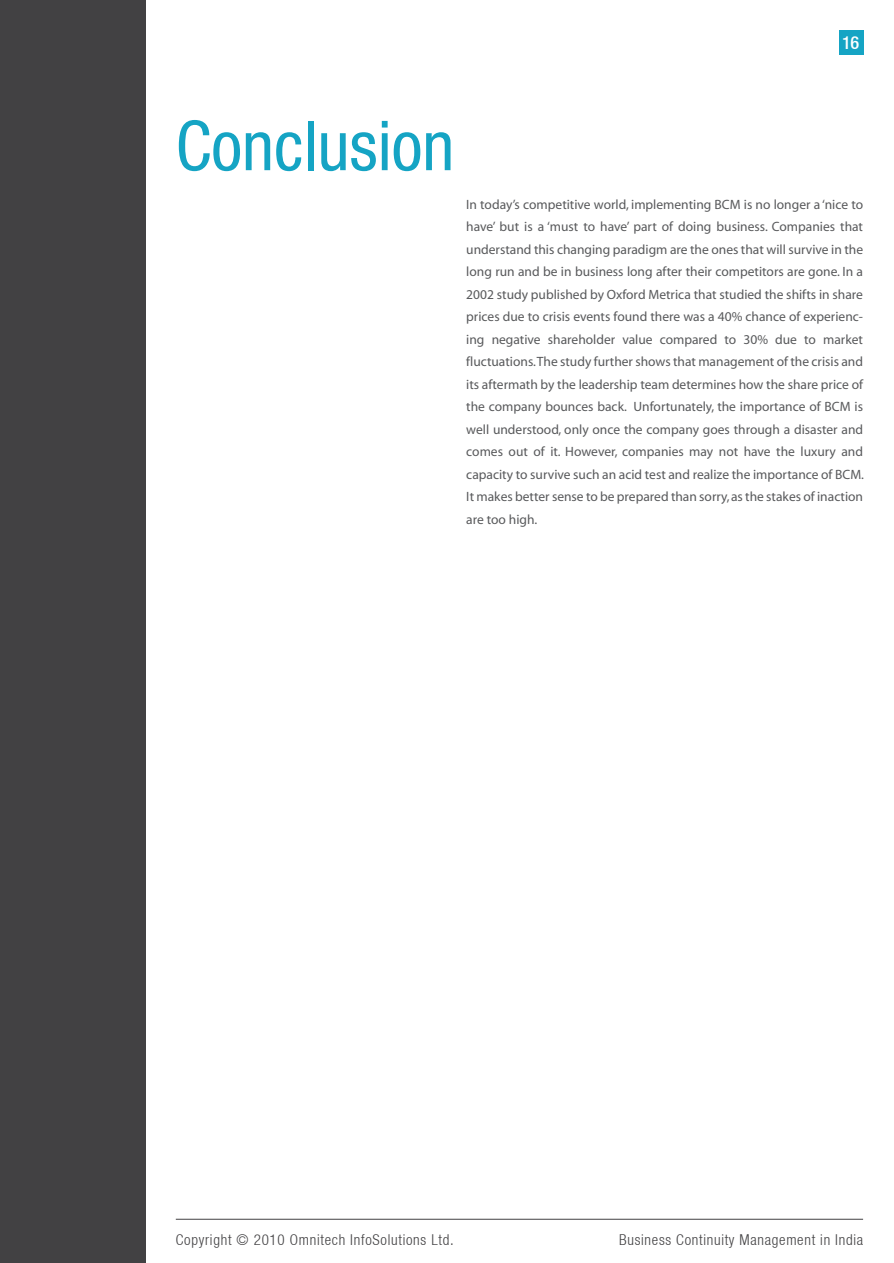
<style>
.page{position:relative;width:894px;height:1263px;background:#fff}
.page>*{position:absolute;margin:0;border:0;box-sizing:border-box;transform-origin:0 0}
.t1{font:69px "Heavenetica Cond 5 SH";color:#15a4c4}
.t2{font:18px "Heavenetica Cond 6 Med SH";color:#fff}
.t3{font:15px "Heavenetica Cond 4 Lt SH";letter-spacing:.05em;color:#424143}
.t4{font:13.5px/22.5px "Myriad";color:#58595b;text-align:justify}
</style>
<div class="page">
<div style="left:0;top:0;width:146px;height:1263px;background:#424143"></div>
<hr style="left:176px;top:1219px;width:686px;height:1px;background:#424143">
<div style="left:838px;top:30px;width:25px;height:25px;background:#15a4c4"></div>
<h2 class="t2" style="left:841px;top:31px;width:19px">16</h2>
<h1 class="t1" style="left:175px;top:101px;width:280px">Conclusion</h1>
<p class="t4" style="left:466px;top:194px;width:399px">In today’s competitive world, implementing BCM is no longer a ‘nice to have’ but is a ‘must to have’ part of doing business. Companies that understand this changing paradigm are the ones that will survive in the long run and be in business long after their competitors are gone. In a 2002 study published by Oxford Metrica that studied the shifts in share prices due to crisis events found there was a 40% chance of experienc&shy;ing negative shareholder value compared to 30% due to market fluctuations. The study further shows that management of the crisis and its aftermath by the leadership team determines how the share price of the company bounces back. Unfortunately, the importance of BCM is well understood, only once the company goes through a disaster and comes out of it. However, companies may not have the luxury and capacity to survive such an acid test and realize the importance of BCM.<br>It makes better sense to be prepared than sorry, as the stakes of inaction are too high.</p>
<p class="t3" style="left:176px;top:1230px;width:279px">Copyright © 2010 Omnitech InfoSolutions Ltd.</p>
<p class="t3" style="left:619px;top:1230px;width:245px">Business Continuity Management in India</p>
</div>
